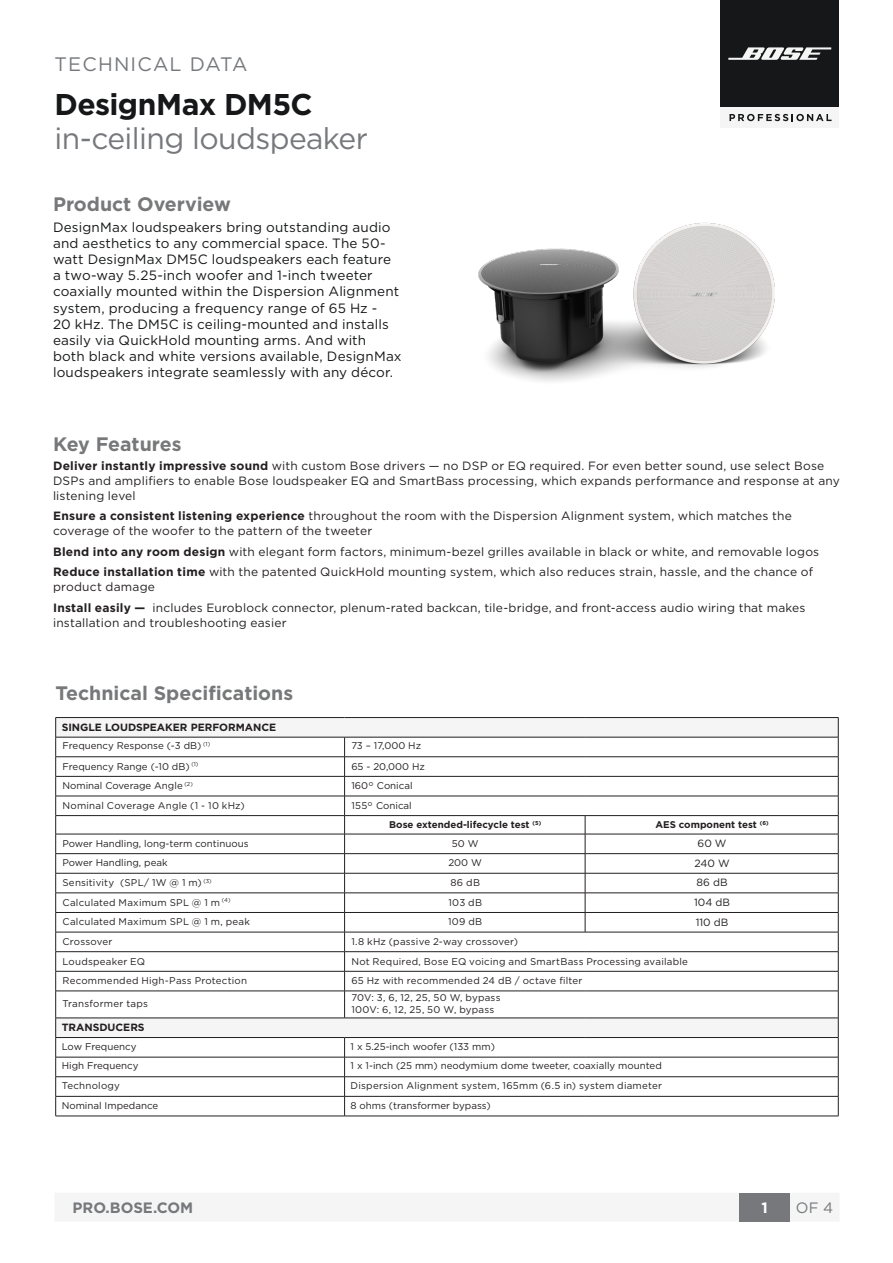
<style>
.page{position:relative;width:893px;height:1263px;background:#fff}
.page>*{position:absolute;margin:0;border:0;box-sizing:border-box;transform-origin:0 0}
.t1{font:30px "Gotham";letter-spacing:-.02em;color:#76787b}
.t2{font:700 30px "Gotham";letter-spacing:-.02em;color:#161718}
.Text_Headers{font:700 19.5px "Gotham";color:#777879}
.t3{font:19.5px "Gotham";letter-spacing:.06em;color:#76787b}
.t4{font:700 15px "Gotham";color:#76787b}
.t5{font:15px "Gotham";color:#76787b}
.t6{font:700 15px "Gotham";color:#fff}
.Body{font:13.5px/16.2px "Gotham";letter-spacing:.01em;color:#161718}
.Text_Plain_Bulleted{font:12px/15px "Gotham";letter-spacing:.015em;color:#231f20}
.Text_Table_Heading{font:700 10.5px "Gotham";color:#231f20}
.Text_Plain_Table_Cel{font:10.5px "Gotham";color:#231f20}
.Text_Table_Heading-2{font:9.75px "Gotham";letter-spacing:.015em;color:#231f20}
.Text_Plain_Table_Cel-2{font:9.75px "Gotham";color:#231f20}
.Text_Plain_Table_Cel-3{font:9.75px/12px "Gotham";letter-spacing:.025em;color:#231f20}
.Text_Plain_Table_Cel-4{font:700 9.75px "Gotham";color:#231f20}
.Text_Plain_Table_Cel-5{font:9.75px "Gotham";letter-spacing:.02em;color:#231f20}
.s1{font-weight:700}
</style>
<div class="page">
<div style="left:721px;top:0;width:118px;height:128px;background:#161718"></div>
<div style="left:721px;top:108px;width:118px;height:20px;background:#f4f5f4"></div>
<svg style="left:729px;top:114px;width:103px;height:7px"></svg>
<svg style="left:728px;top:47px;width:103px;height:13px"></svg>
<img style="left:478px;top:222px;width:297px;height:160px">
<div style="left:55px;top:1193px;width:784px;height:29px;background:#f4f5f4"></div>
<div style="left:739px;top:1193px;width:50px;height:29px;background:#76787b"></div>
<hr style="left:56px;top:717px;width:289px;height:1px;background:#231f20">
<hr style="left:345px;top:717px;width:240px;height:1px;background:#231f20">
<hr style="left:585px;top:717px;width:253px;height:1px;background:#231f20">
<svg style="left:55px;top:718px;width:784px;height:398px"></svg>
<hr style="left:585px;top:1096px;width:253px;height:1px;background:#231f20">
<hr style="left:56px;top:1116px;width:289px;height:1px;background:#231f20">
<hr style="left:345px;top:1116px;width:240px;height:1px;background:#231f20">
<hr style="left:585px;top:1116px;width:253px;height:1px;background:#231f20">
<p class="t3" style="left:55px;top:51px;width:195px">TECHNICAL DATA</p>
<p class="t2" style="left:55px;top:84px;width:260px">DesignMax DM5C</p>
<p class="t1" style="left:55px;top:119px;width:315px">in-ceiling loudspeaker</p>
<p class="Text_Headers" style="left:53px;top:191px;width:179px">Product Overview</p>
<p class="Body" style="left:53px;top:218px;width:350px">DesignMax loudspeakers bring outstanding audio and aesthetics to any commercial space. The 50- watt DesignMax DM5C loudspeakers each feature a two-way 5.25-inch woofer and 1-inch tweeter coaxially mounted within the Dispersion Alignment system, producing a frequency range of 65 Hz -<br>20 kHz. The DM5C is ceiling-mounted and installs easily via QuickHold mounting arms. And with<br>both black and white versions available, DesignMax loudspeakers integrate seamlessly with any décor.</p>
<p class="Text_Headers" style="left:53px;top:431px;width:130px">Key Features</p>
<p class="Text_Plain_Bulleted" style="left:53px;top:458px;width:788px"><span class="s1">Deliver instantly impressive sound</span> with custom Bose drivers — no DSP or EQ required. For even better sound, use select Bose<br>DSPs and amplifiers to enable Bose loudspeaker EQ and SmartBass processing, which expands performance and response at any listening level</p>
<p class="Text_Plain_Bulleted" style="left:53px;top:508px;width:740px"><span class="s1">Ensure a consistent listening experience</span> throughout the room with the Dispersion Alignment system, which matches the coverage of the woofer to the pattern of the tweeter</p>
<p class="Text_Plain_Bulleted" style="left:53px;top:544px;width:768px"><span class="s1">Blend into any room design</span> with elegant form factors, minimum-bezel grilles available in black or white, and removable logos</p>
<p class="Text_Plain_Bulleted" style="left:53px;top:564px;width:761px"><span class="s1">Reduce installation time</span> with the patented QuickHold mounting system, which also reduces strain, hassle, and the chance of product damage</p>
<p class="Text_Plain_Bulleted" style="left:53px;top:600px;width:754px"><span class="s1">Install easily —</span> includes Euroblock connector, plenum-rated backcan, tile-bridge, and front-access audio wiring that makes installation and troubleshooting easier</p>
<p class="Text_Headers" style="left:56px;top:680px;width:239px">Technical Specifications</p>
<p class="Text_Table_Heading" style="left:62px;top:720px;width:216px">SINGLE LOUDSPEAKER PERFORMANCE</p>
<p class="Text_Plain_Table_Cel-2" style="left:62px;top:740px;width:149px">Frequency Response (-3 dB) <sup>(1)</sup></p>
<p class="Text_Plain_Table_Cel-2" style="left:351px;top:740px;width:71px">73 – 17,000 Hz</p>
<p class="Text_Table_Heading-2" style="left:62px;top:760px;width:137px">Frequency Range (-10 dB) <sup>(1)</sup></p>
<p class="Text_Plain_Table_Cel-2" style="left:351px;top:760px;width:75px">65 - 20,000 Hz</p>
<p class="Text_Table_Heading-2" style="left:62px;top:779px;width:132px">Nominal Coverage Angle <sup>(2)</sup></p>
<p class="Text_Plain_Table_Cel-2" style="left:351px;top:779px;width:63px">160° Conical</p>
<p class="Text_Table_Heading-2" style="left:62px;top:799px;width:184px">Nominal Coverage Angle (1 - 10 kHz)</p>
<p class="Text_Plain_Table_Cel-2" style="left:351px;top:799px;width:62px">155° Conical</p>
<p class="Text_Plain_Table_Cel-4" style="left:389px;top:818px;width:154px">Bose extended-lifecycle test <sup>(5)</sup></p>
<p class="Text_Plain_Table_Cel-4" style="left:655px;top:818px;width:115px">AES component test <sup>(6)</sup></p>
<p class="Text_Table_Heading-2" style="left:62px;top:837px;width:188px">Power Handling, long-term continuous</p>
<p class="Text_Plain_Table_Cel-2" style="left:452px;top:837px;width:28px">50 W</p>
<p class="Text_Plain_Table_Cel" style="left:697px;top:837px;width:31px">60 W</p>
<p class="Text_Table_Heading-2" style="left:62px;top:857px;width:107px">Power Handling, peak</p>
<p class="Text_Plain_Table_Cel-2" style="left:448px;top:857px;width:35px">200 W</p>
<p class="Text_Plain_Table_Cel" style="left:694px;top:856px;width:37px">240 W</p>
<p class="Text_Table_Heading-2" style="left:62px;top:876px;width:151px">Sensitivity (SPL/ 1W @ 1 m) <sup>(3)</sup></p>
<p class="Text_Plain_Table_Cel-2" style="left:450px;top:876px;width:31px">86 dB</p>
<p class="Text_Plain_Table_Cel" style="left:696px;top:876px;width:33px">86 dB</p>
<p class="Text_Table_Heading-2" style="left:62px;top:896px;width:170px">Calculated Maximum SPL @ 1 m <sup>(4)</sup></p>
<p class="Text_Plain_Table_Cel-2" style="left:448px;top:896px;width:35px">103 dB</p>
<p class="Text_Plain_Table_Cel" style="left:694px;top:895px;width:38px">104 dB</p>
<p class="Text_Table_Heading-2" style="left:62px;top:915px;width:189px">Calculated Maximum SPL @ 1 m, peak</p>
<p class="Text_Plain_Table_Cel-2" style="left:448px;top:915px;width:36px">109 dB</p>
<p class="Text_Plain_Table_Cel" style="left:696px;top:915px;width:34px">110 dB</p>
<p class="Text_Table_Heading-2" style="left:62px;top:935px;width:52px">Crossover</p>
<p class="Text_Plain_Table_Cel-5" style="left:351px;top:935px;width:168px">1.8 kHz (passive 2-way crossover)</p>
<p class="Text_Table_Heading-2" style="left:62px;top:955px;width:84px">Loudspeaker EQ</p>
<p class="Text_Plain_Table_Cel-3" style="left:351px;top:955px;width:338px">Not Required, Bose EQ voicing and SmartBass Processing available</p>
<p class="Text_Table_Heading-2" style="left:62px;top:974px;width:186px">Recommended High-Pass Protection</p>
<p class="Text_Plain_Table_Cel-3" style="left:351px;top:974px;width:233px">65 Hz with recommended 24 dB / octave filter</p>
<p class="Text_Table_Heading-2" style="left:62px;top:998px;width:87px">Transformer taps</p>
<p class="Text_Plain_Table_Cel-3" style="left:351px;top:992px;width:151px">70V: 3, 6, 12, 25, 50 W, bypass<br>100V: 6, 12, 25, 50 W, bypass</p>
<p class="Text_Table_Heading" style="left:62px;top:1020px;width:84px">TRANSDUCERS</p>
<p class="Text_Plain_Table_Cel-2" style="left:62px;top:1040px;width:76px">Low Frequency</p>
<p class="Text_Plain_Table_Cel-2" style="left:351px;top:1040px;width:146px">1 x 5.25-inch woofer (133 mm)</p>
<p class="Text_Plain_Table_Cel-2" style="left:62px;top:1060px;width:78px">High Frequency</p>
<p class="Text_Plain_Table_Cel-2" style="left:351px;top:1060px;width:313px">1 x 1-inch (25 mm) neodymium dome tweeter, coaxially mounted</p>
<p class="Text_Plain_Table_Cel-3" style="left:62px;top:1079px;width:60px">Technology</p>
<p class="Text_Plain_Table_Cel-3" style="left:351px;top:1079px;width:313px">Dispersion Alignment system, 165mm (6.5 in) system diameter</p>
<p class="Text_Plain_Table_Cel-2" style="left:62px;top:1099px;width:98px">Nominal Impedance</p>
<p class="Text_Plain_Table_Cel-2" style="left:351px;top:1099px;width:142px">8 ohms (transformer bypass)</p>
<p class="t4" style="left:73px;top:1198px;width:122px">PRO.BOSE.COM</p>
<p class="t6" style="left:761px;top:1198px;width:8px">1</p>
<p class="t5" style="left:796px;top:1198px;width:39px">OF 4</p>
</div>
